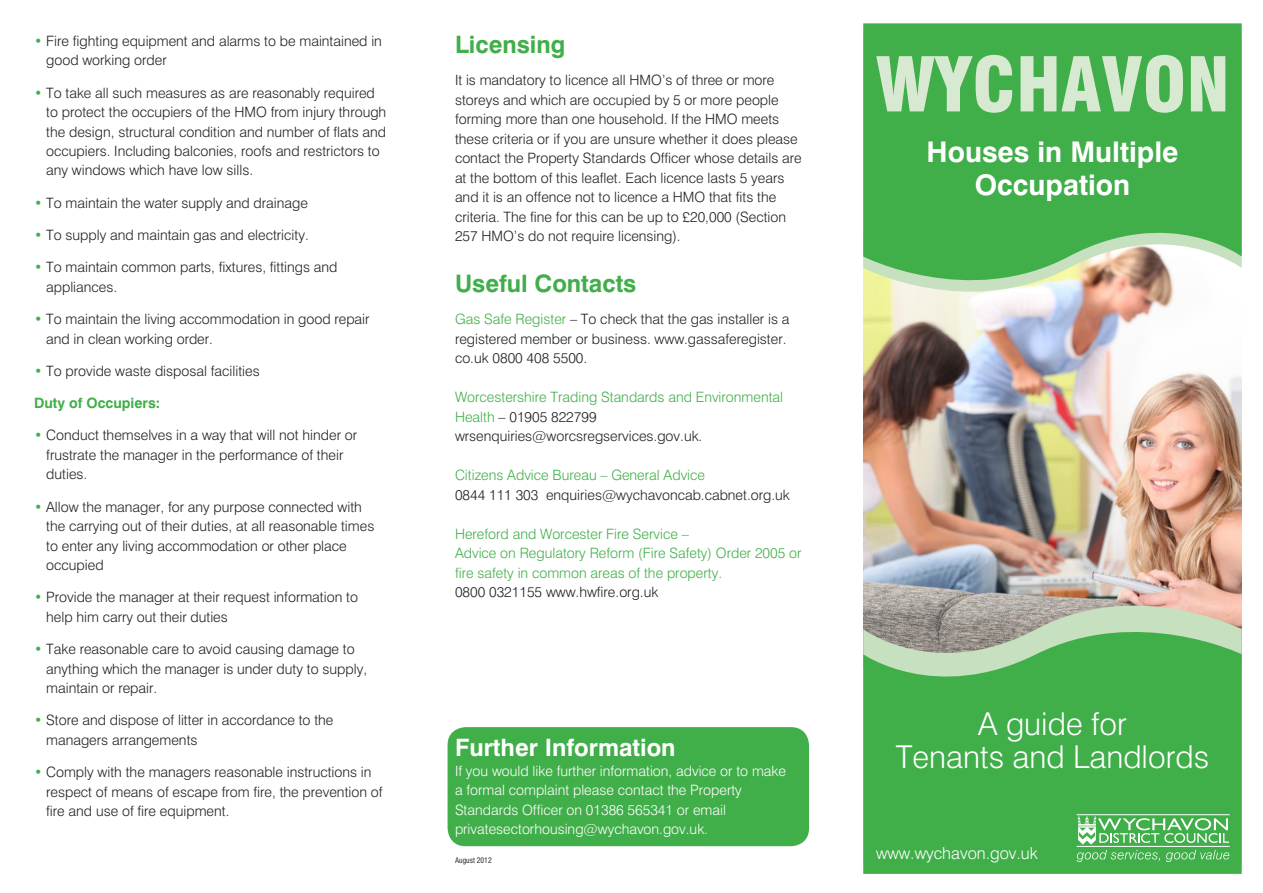
<style>
.page{position:relative;width:1263px;height:893px;background:#fff}
.page>*{position:absolute;margin:0;border:0;box-sizing:border-box;transform-origin:0 0}
.t1{font:900 condensed 73.5px "Swiss 721";color:#d8e9d2}
.t2{font:300 31.5px/33px "Swiss 721";color:#fff;text-align:center}
.t3{font:700 28.5px/33px "Swiss 721";color:#fff;text-align:center}
.t4{font:700 24px "Swiss 721";color:#40ae49}
.t5{font:700 24px "Swiss 721";color:#fff}
.t6{font:300 16.5px "Swiss 721";color:#fff}
.t7{font:300 14.25px/19.5px "Swiss 721";color:#231f20}
.t8{font:300 14.25px/19.5px "Swiss 721";color:#40ae49}
.t9{font:300 14.25px/19.5px "Swiss 721";color:#fff}
.t10{font:700 14.25px "Swiss 721";color:#40ae49}
.t11{font:condensed 7.5px "Swiss 721";color:#231f20}
.s1{color:#40ae49}
.s2{color:#231f20}
</style>
<div class="page">
<div style="left:448px;top:727px;width:361px;height:119px;background:#40ae49;border-radius:18px"></div>
<img style="left:863px;top:321px;width:379px;height:255px">
<svg style="left:863px;top:310px;width:289px;height:11px;background:#ded2c8"></svg>
<svg style="left:863px;top:23px;width:379px;height:287px;background:#5db660"></svg>
<img style="left:863px;top:576px;width:379px;height:28px">
<svg style="left:863px;top:604px;width:379px;height:270px;background:#57b15c"></svg>
<hr style="left:1077px;top:814px;width:153px;height:1px;background:#fff">
<hr style="left:1077px;top:846px;width:153px;height:1px;background:#fff">
<svg style="left:1077px;top:817px;width:152px;height:45px;background:#6dc174"></svg>
<p class="t7" style="left:46px;top:31px;width:337px;text-indent:-12px"><span class="s1">•</span> Fire fighting equipment and alarms to be maintained in good working order</p>
<p class="t7" style="left:46px;top:83px;width:342px;text-indent:-12px"><span class="s1">•</span> To take all such measures as are reasonably required to protect the occupiers of the HMO from injury through the design, structural condition and number of flats and occupiers. Including balconies, roofs and restrictors to any windows which have low sills.</p>
<p class="t7" style="left:34px;top:193px;width:275px"><span class="s1">•</span> To maintain the water supply and drainage</p>
<p class="t7" style="left:34px;top:225px;width:276px"><span class="s1">•</span> To supply and maintain gas and electricity.</p>
<p class="t7" style="left:46px;top:257px;width:293px;text-indent:-12px"><span class="s1">•</span> To maintain common parts, fixtures, fittings and appliances.</p>
<p class="t7" style="left:46px;top:309px;width:325px;text-indent:-12px"><span class="s1">•</span> To maintain the living accommodation in good repair and in clean working order.</p>
<p class="t7" style="left:34px;top:361px;width:227px"><span class="s1">•</span> To provide waste disposal facilities</p>
<p class="t10" style="left:34px;top:394px;width:128px">Duty of Occupiers:</p>
<p class="t7" style="left:46px;top:425px;width:312px;text-indent:-12px"><span class="s1">•</span> Conduct themselves in a way that will not hinder or frustrate the manager in the performance of their duties.</p>
<p class="t7" style="left:46px;top:497px;width:330px;text-indent:-12px"><span class="s1">•</span> Allow the manager, for any purpose connected with the carrying out of their duties, at all reasonable times to enter any living accommodation or other place occupied</p>
<p class="t7" style="left:46px;top:587px;width:313px;text-indent:-12px"><span class="s1">•</span> Provide the manager at their request information to help him carry out their duties</p>
<p class="t7" style="left:46px;top:639px;width:322px;text-indent:-12px"><span class="s1">•</span> Take reasonable care to avoid causing damage to anything which the manager is under duty to supply, maintain or repair.</p>
<p class="t7" style="left:46px;top:710px;width:289px;text-indent:-12px"><span class="s1">•</span> Store and dispose of litter in accordance to the managers arrangements</p>
<p class="t7" style="left:46px;top:762px;width:338px;text-indent:-12px"><span class="s1">•</span> Comply with the managers reasonable instructions in respect of means of escape from fire, the prevention of fire and use of fire equipment.</p>
<h3 class="t4" style="left:455px;top:30px;width:112px">Licensing</h3>
<p class="t7" style="left:455px;top:71px;width:348px">It is mandatory to licence all HMO’s of three or more storeys and which are occupied by 5 or more people forming more than one household. If the HMO meets these criteria or if you are unsure whether it does please contact the Property Standards Officer whose details are at the bottom of this leaflet. Each licence lasts 5 years and it is an offence not to licence a HMO that fits the criteria. The fine for this can be up to £20,000 (Section 257 HMO’s do not require licensing).</p>
<h3 class="t4" style="left:455px;top:269px;width:183px">Useful Contacts</h3>
<p class="t7" style="left:455px;top:309px;width:336px"><span class="s1">Gas Safe Register</span> – To check that the gas installer is a registered member or business. www.gassaferegister. co.uk 0800 408 5500.</p>
<p class="t8" style="left:455px;top:387px;width:330px">Worcestershire Trading Standards and Environmental<br>Health <span class="s2">– 01905 822799 wrsenquiries@worcsregservices.gov.uk.</span></p>
<p class="t8" style="left:455px;top:465px;width:252px">Citizens Advice Bureau – General Advice</p>
<p class="t7" style="left:455px;top:485px;width:336px">0844 111 303 enquiries@wychavoncab.cabnet.org.uk</p>
<p class="t8" style="left:455px;top:524px;width:348px">Hereford and Worcester Fire Service –<br>Advice on Regulatory Reform (Fire Safety) Order 2005 or fire safety in common areas of the property.</p>
<p class="t7" style="left:455px;top:582px;width:205px">0800 0321155 www.hwfire.org.uk</p>
<h3 class="t5" style="left:455px;top:733px;width:222px">Further Information</h3>
<p class="t9" style="left:455px;top:761px;width:332px">If you would like further information, advice or to make a formal complaint please contact the Property Standards Officer on 01386 565341 or email privatesectorhousing@wychavon.gov.uk.</p>
<p class="t11" style="left:455px;top:855px;width:38px">August 2012</p>
<h1 class="t1" style="left:875px;top:41px;width:356px">WYCHAVON</h1>
<h3 class="t3" style="left:926px;top:135px;width:253px">Houses in Multiple<br>Occupation</h3>
<h2 class="t2" style="left:896px;top:707px;width:315px">A guide for<br>Tenants and Landlords</h2>
<p class="t6" style="left:876px;top:843px;width:163px">www.wychavon.gov.uk</p>
</div>
